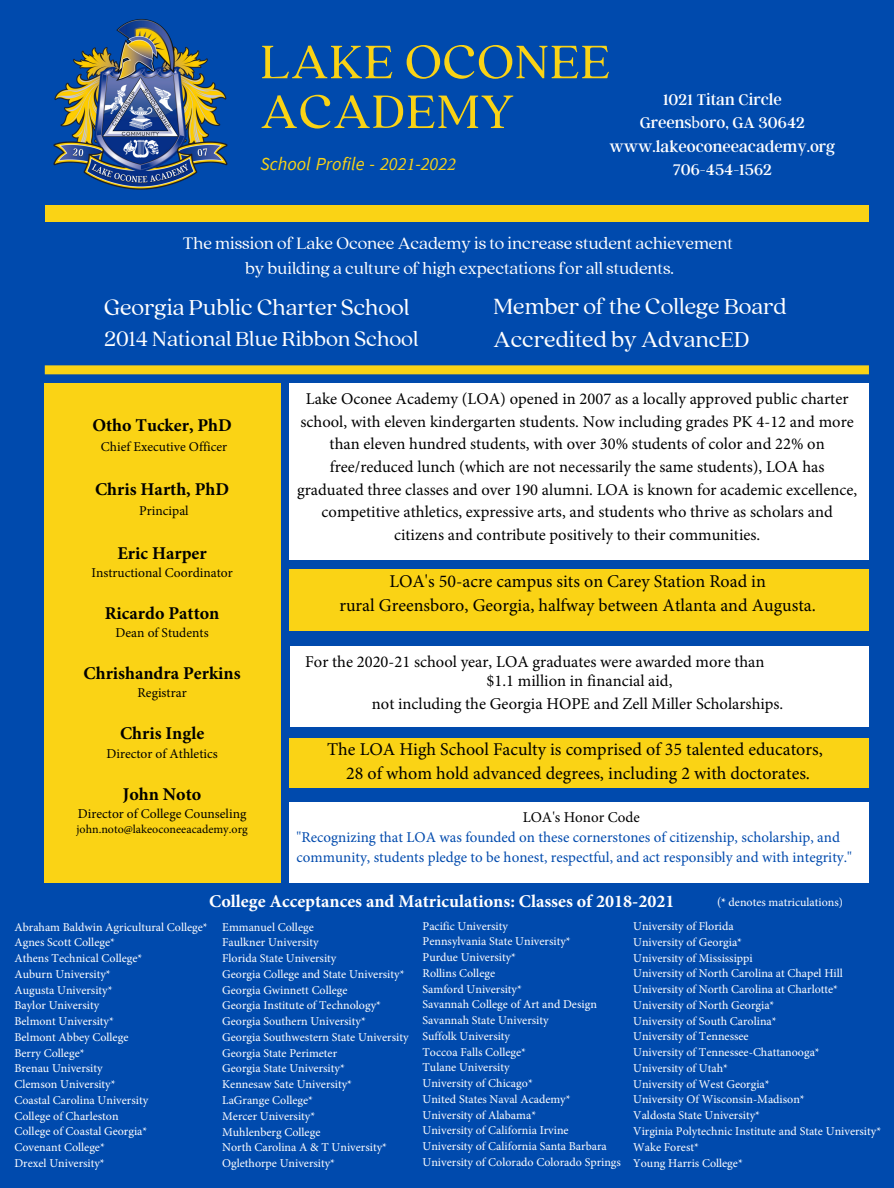
<style>
.page{position:relative;width:894px;height:1188px;background:#fff}
.page>*{position:absolute;margin:0;border:0;box-sizing:border-box;transform-origin:0 0}
.t1{font:52.2px/49.8px "Quincy CF";letter-spacing:.02em;color:#fad315}
.t2{font:24px/32.7px "Quincy CF";color:#fff}
.t3{font:22.5px "Quincy CF";color:#fff}
.t4{font:italic 18.3px "Source Sans Pro";color:#fad315}
.t5{font:18px/23.7px "Minion Pro";color:#000;text-align:center}
.t6{font:18px/24.8px "Quincy CF";color:#fff;text-align:center}
.t7{font:700 18px "Minion Pro";color:#000}
.t8{font:700 18px "Minion Pro";color:#fff}
.t9{font:16.95px/23.2px "Argent CF";color:#fff;text-align:center}
.t10{font:16.5px/22.6px "Minion Pro";color:#000;text-align:center}
.t11{font:15px/20.1px "Minion Pro";color:#004aad}
.t12{font:15px "Minion Pro";color:#000}
.t13{font:13.5px "Minion Pro";color:#000}
.t14{font:12px/15.8px "Minion Pro";color:#fff}
.t15{font:12px "Minion Pro";color:#000}
.s1{font-family:"Minion Pro"}
.s2{font-family:"Quincy CF"}
.s3{font-weight:700}
</style>
<div class="page">
<div style="left:0;top:0;width:893px;height:1188px;background:#004aad"></div>
<div style="left:45px;top:205px;width:823px;height:17px;background:#fad315"></div>
<img style="left:53px;top:19px;width:175px;height:171px">
<svg style="left:45px;top:365px;width:823px;height:9px;background:#efcd1b"></svg>
<div style="left:45px;top:383px;width:236px;height:500px;background:#fad315"></div>
<div style="left:289px;top:383px;width:579px;height:177px;background:#fff"></div>
<div style="left:290px;top:569px;width:578px;height:62px;background:#fad315"></div>
<div style="left:290px;top:646px;width:578px;height:80px;background:#fff"></div>
<div style="left:290px;top:738px;width:578px;height:50px;background:#fad315"></div>
<div style="left:290px;top:802px;width:578px;height:81px;background:#fff"></div>
<h1 class="t1" style="left:260px;top:34px;width:351px">LAKE OCONEE<br>ACADEMY</h1>
<h3 class="t4" style="left:260px;top:152px;width:197px">School Profile - 202<span class="s1">1</span>-202<span class="s1">2</span></h3>
<h3 class="t9" style="left:609px;top:87px;width:227px">1021 Titan Circle<br>Greens<span class="s1">b</span>oro, GA 30642 www.lakeoconeeacademy.org<br>706-454-1562</h3>
<h3 class="t6" style="left:183px;top:230px;width:551px">The mission of Lake Oconee Academy is to increase student achievement by building a culture of high expectations for all students.</h3>
<h2 class="t2" style="left:104px;top:290px;width:306px">Georgia Public Charter School</h2>
<h3 class="t3" style="left:104px;top:325px;width:316px">2014 National Blue Ribbon School</h3>
<h2 class="t2" style="left:493px;top:289px;width:294px">Member of the College Board<br>Accredited by AdvancED</h2>
<p class="t10" style="left:297px;top:387px;width:561px">Lake Oconee Academy (LOA) opened in 2007 as a locally approved public charter school, with eleven kindergarten students. Now including grades PK 4-12 and more than eleven hundred students, with over 30% students of color and 22% on free/reduced lunch (which are not necessarily the same students), LOA has graduated three classes and over 190 alumni. LOA is known for academic excellence, competitive athletics, expressive arts, and students who thrive as scholars and citizens and contribute positively to their communities.</p>
<h3 class="t5" style="left:339px;top:570px;width:478px">LOA's 50-acre campus sits on Carey Station Road in<br>rural Greensboro, Georgia, halfway between Atlanta and Augusta.</h3>
<h3 class="t10" style="left:486px;top:652px;width:279px;line-height:19.5px;text-align:left;text-indent:-181px">For the 2020-21 school year, LOA graduates were awarded more than $1.1 million in financial aid,</h3>
<h3 class="t10" style="left:372px;top:693px;width:413px">not including the Georgia HOPE and Zell Miller Scholarships.</h3>
<h3 class="t5" style="left:327px;top:737px;width:497px;line-height:24.8px">The LOA High School Faculty is comprised of 35 talented educators,<br>28 of whom hold advanced degrees, including 2 with doctorates.</h3>
<p class="t12" style="left:522px;top:807px;width:118px">LOA's Honor Code</p>
<p class="t11" style="left:296px;top:827px;width:556px">"Recognizing that LOA was founded on these cornerstones of citizenship, scholarship, and community, students pledge to be honest, respectful, and act responsibly and with integrity."</p>
<h3 class="t8" style="left:209px;top:888px;width:466px">College Acceptances and Matriculations: Classes of 2018-2021</h3>
<h3 class="t7" style="left:92px;top:412px;width:141px">Otho Tucker, PhD</h3>
<p class="t13" style="left:101px;top:438px;width:128px">Chief Executive Officer</p>
<h3 class="t7" style="left:95px;top:476px;width:136px">Chris Harth, PhD</h3>
<p class="t13" style="left:139px;top:502px;width:51px">Principal</p>
<h3 class="t7" style="left:117px;top:540px;width:91px">Eric Harper</h3>
<p class="t13" style="left:91px;top:563px;width:143px">Instructional Coordinator</p>
<h3 class="t7" style="left:105px;top:600px;width:116px">Ricardo Patton</h3>
<p class="t13" style="left:116px;top:624px;width:94px">Dean of Students</p>
<h3 class="t7" style="left:84px;top:661px;width:158px">Chrishandra Perkins</h3>
<p class="t13" style="left:137px;top:684px;width:51px">Registrar</p>
<h3 class="t7" style="left:120px;top:721px;width:86px">Chris Ingle</h3>
<p class="t13" style="left:106px;top:744px;width:113px">Director of Athletics</p>
<h3 class="t7" style="left:123px;top:781px;width:80px">John Noto</h3>
<p class="t13" style="left:78px;top:805px;width:170px">Director of College Counseling</p>
<p class="t15" style="left:76px;top:821px;width:173px">john.noto@lakeoconeeacademy.org</p>
<p class="t14" style="left:717px;top:894px;width:127px"><span class="s2">(</span><span class="s3">*</span> denotes matriculations)</p>
<p class="t14" style="left:14px;top:919px;width:195px">Abraham Baldwin Agricultural College*<br>Agnes Scott College*<br>Athens Technical College*<br>Auburn University*<br>Augusta University*<br>Baylor University<br>Belmont University*<br>Belmont Abbey College<br>Berry College*<br>Brenau University<br>Clemson University*<br>Coastal Carolina University<br>College of Charleston<br>College of Coastal Georgia*<br>Covenant College*<br>Drexel University*</p>
<p class="t14" style="left:222px;top:919px;width:188px">Emmanuel College<br>Faulkner University<br>Florida State University<br>Georgia College and State University*<br>Georgia Gwinnett College<br>Georgia Institute of Technology*<br>Georgia Southern University*<br>Georgia Southwestern State University<br>Georgia State Perimeter<br>Georgia State University*<br>Kennesaw Sate University*<br>LaGrange College*<br>Mercer University*<br>Muhlenberg College<br>North Carolina A &amp; T University*<br>Oglethorpe University*</p>
<p class="t14" style="left:422px;top:918px;width:200px">Pacific University<br>Pennsylvania State University*<br>Purdue University*<br>Rollins College<br>Samford University*<br>Savannah College of Art and Design<br>Savannah State University<br>Suffolk University<br>Toccoa Falls College*<br>Tulane University<br>University of Chicago*<br>United States Naval Academy*<br>University of Alabama*<br>University of California Irvine<br>University of California Santa Barbara<br>University of Colorado Colorado Springs</p>
<p class="t14" style="left:633px;top:918px;width:249px">University of Florida<br>University of Georgia*<br>University of Mississippi<br>University of North Carolina at Chapel Hill<br>University of North Carolina at Charlotte*<br>University of North Georgia*<br>University of South Carolina*<br>University of Tennessee<br>University of Tennessee-Chattanooga*<br>University of Utah*<br>University of West Georgia*<br>University Of Wisconsin-Madison*<br>Valdosta State University*<br>Virginia Polytechnic Institute and State University*<br>Wake Forest*<br>Young Harris College*</p>
</div>
